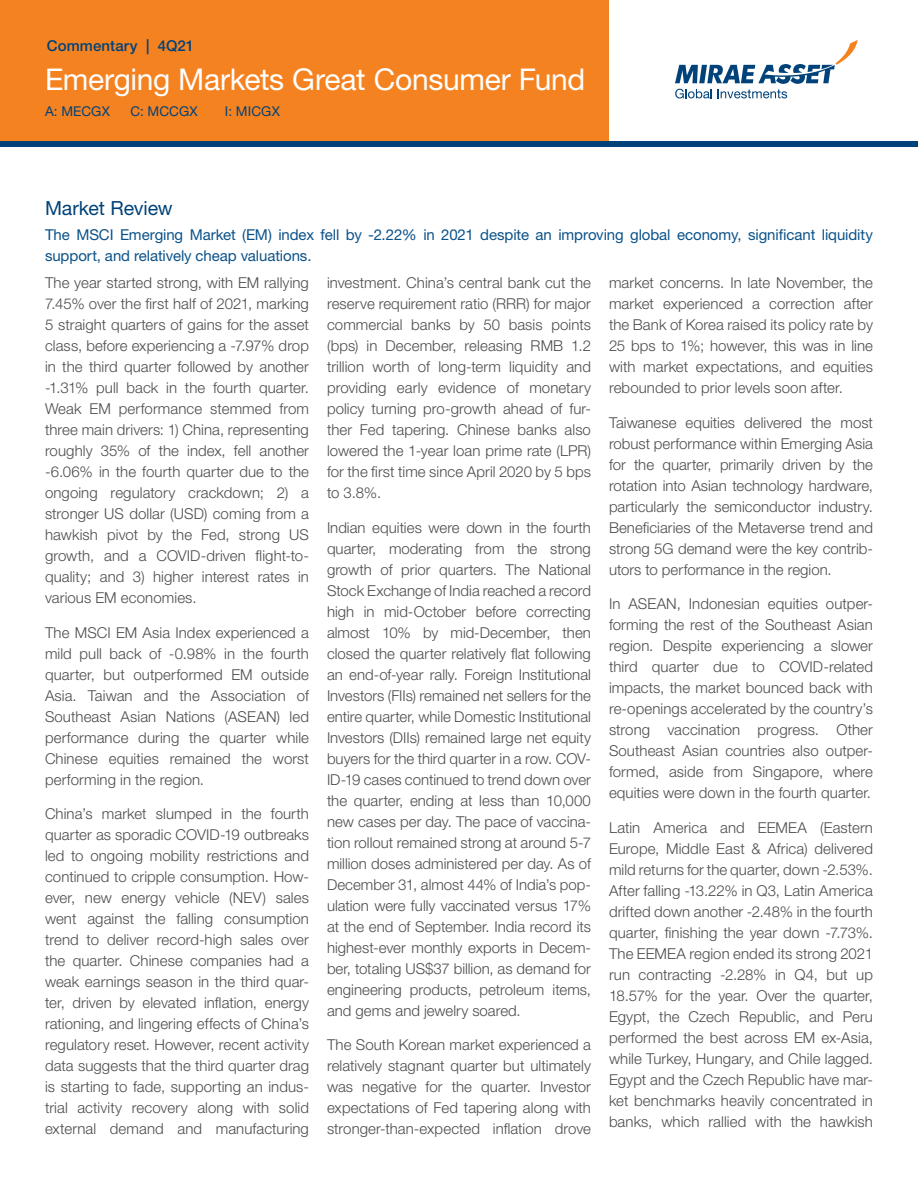
<style>
.page{position:relative;width:918px;height:1188px;background:#fff}
.page>*{position:absolute;margin:0;border:0;box-sizing:border-box;transform-origin:0 0}
.t1{font:30px "Helvetica Neue LT Std";letter-spacing:-.01em;color:#fff}
.questions{font:19.5px "Helvetica Neue LT Std";letter-spacing:-.005em;color:#004279}
.text{font:300 15px/21px "Helvetica Neue LT Std";letter-spacing:.005em;color:#4b4c4d;text-align:justify}
.first_para{font:15px/21px "Helvetica Neue LT Std";letter-spacing:-.005em;color:#0b5289}
.Chart_subheads{font:500 15px "Helvetica Neue LT Std";letter-spacing:.01em;color:#004279}
.Chart_subheads-2{font:13.5px "Helvetica Neue LT Std";letter-spacing:.005em;color:#004279}
</style>
<div class="page">
<div style="left:0;top:0;width:609px;height:144px;background:#f58220"></div>
<div style="left:0;top:141px;width:918px;height:6px;background:#004279"></div>
<svg style="left:675px;top:40px;width:183px;height:59px"></svg>
<p class="Chart_subheads" style="left:47px;top:37px;width:149px">Commentary | 4Q21</p>
<p class="t1" style="left:45px;top:61px;width:542px">Emerging Markets Great Consumer Fund</p>
<p class="Chart_subheads-2" style="left:45px;top:103px;width:67px">A: MECGX</p>
<p class="Chart_subheads-2" style="left:130px;top:103px;width:69px">C: MCCGX</p>
<p class="Chart_subheads-2" style="left:225px;top:103px;width:56px">I: MICGX</p>
<p class="questions" style="left:45px;top:196px;width:129px">Market Review</p>
<p class="first_para" style="left:45px;top:224px;width:829px">The MSCI Emerging Market (EM) index fell by -2.22% in 2021 despite an improving global economy, significant liquidity support, and relatively cheap valuations.</p>
<p class="text" style="left:327px;top:272px;width:266px">investment. China’s central bank cut the reserve requirement ratio (RRR) for major commercial banks by 50 basis points (bps) in December, releasing RMB 1.2 trillion worth of long-term liquidity and providing early evidence of monetary policy turning pro-growth ahead of fur&shy;ther Fed tapering. Chinese banks also lowered the 1-year loan prime rate (LPR) for the first time since April 2020 by 5 bps to 3.8%.</p>
<p class="text" style="left:327px;top:517px;width:266px">Indian equities were down in the fourth quarter, moderating from the strong growth of prior quarters. The National Stock Exchange of India reached a record high in mid-October before correcting almost 10% by mid-December, then closed the quarter relatively flat following an end-of-year rally. Foreign Institutional Investors (FIIs) remained net sellers for the entire quarter, while Domestic Institutional Investors (DIIs) remained large net equity buyers for the third quarter in a row. COV-ID-19 cases continued to trend down over the quarter, ending at less than 10,000 new cases per day. The pace of vaccina&shy;tion rollout remained strong at around 5-7 million doses administered per day. As of December 31, almost 44% of India’s pop&shy;ulation were fully vaccinated versus 17% at the end of September. India record its highest-ever monthly exports in Decem&shy;ber, totaling US$37 billion, as demand for engineering products, petroleum items, and gems and jewelry soared.</p>
<p class="text" style="left:327px;top:1034px;width:266px">The South Korean market experienced a relatively stagnant quarter but ultimately was negative for the quarter. Investor expectations of Fed tapering along with stronger-than-expected inflation drove</p>
<p class="text" style="left:45px;top:272px;width:266px">The year started strong, with EM rallying 7.45% over the first half of 2021, marking 5 straight quarters of gains for the asset class, before experiencing a -7.97% drop in the third quarter followed by another -1.31% pull back in the fourth quarter.<br>Weak EM performance stemmed from three main drivers: 1) China, representing roughly 35% of the index, fell another -6.06% in the fourth quarter due to the ongoing regulatory crackdown; 2) a stronger US dollar (USD) coming from a hawkish pivot by the Fed, strong US growth, and a COVID-driven flight-to&shy;quality; and 3) higher interest rates in various EM economies.</p>
<p class="text" style="left:45px;top:622px;width:266px">The MSCI EM Asia Index experienced a mild pull back of -0.98% in the fourth quarter, but outperformed EM outside Asia. Taiwan and the Association of Southeast Asian Nations (ASEAN) led performance during the quarter while Chinese equities remained the worst performing in the region.</p>
<p class="text" style="left:45px;top:803px;width:266px">China’s market slumped in the fourth quarter as sporadic COVID-19 outbreaks led to ongoing mobility restrictions and continued to cripple consumption. How&shy;ever, new energy vehicle (NEV) sales went against the falling consumption trend to deliver record-high sales over the quarter. Chinese companies had a weak earnings season in the third quar&shy;ter, driven by elevated inflation, energy rationing, and lingering effects of China’s regulatory reset. However, recent activity data suggests that the third quarter drag is starting to fade, supporting an indus&shy;trial activity recovery along with solid external demand and manufacturing</p>
<p class="text" style="left:609px;top:272px;width:266px">market concerns. In late November, the market experienced a correction after the Bank of Korea raised its policy rate by 25 bps to 1%; however, this was in line with market expectations, and equities rebounded to prior levels soon after.</p>
<p class="text" style="left:609px;top:412px;width:266px">Taiwanese equities delivered the most robust performance within Emerging Asia for the quarter, primarily driven by the rotation into Asian technology hardware, particularly the semiconductor industry.<br>Beneficiaries of the Metaverse trend and strong 5G demand were the key contrib&shy;utors to performance in the region.</p>
<p class="text" style="left:609px;top:593px;width:266px">In ASEAN, Indonesian equities outper&shy;forming the rest of the Southeast Asian region. Despite experiencing a slower third quarter due to COVID-related impacts, the market bounced back with re-openings accelerated by the country’s strong vaccination progress. Other Southeast Asian countries also outper&shy;formed, aside from Singapore, where equities were down in the fourth quarter.</p>
<p class="text" style="left:609px;top:817px;width:266px">Latin America and EEMEA (Eastern Europe, Middle East &amp; Africa) delivered mild returns for the quarter, down -2.53%.<br>After falling -13.22% in Q3, Latin America drifted down another -2.48% in the fourth quarter, finishing the year down -7.73%.<br>The EEMEA region ended its strong 2021 run contracting -2.28% in Q4, but up 18.57% for the year. Over the quarter, Egypt, the Czech Republic, and Peru performed the best across EM ex-Asia, while Turkey, Hungary, and Chile lagged.<br>Egypt and the Czech Republic have mar&shy;ket benchmarks heavily concentrated in banks, which rallied with the hawkish</p>
</div>
